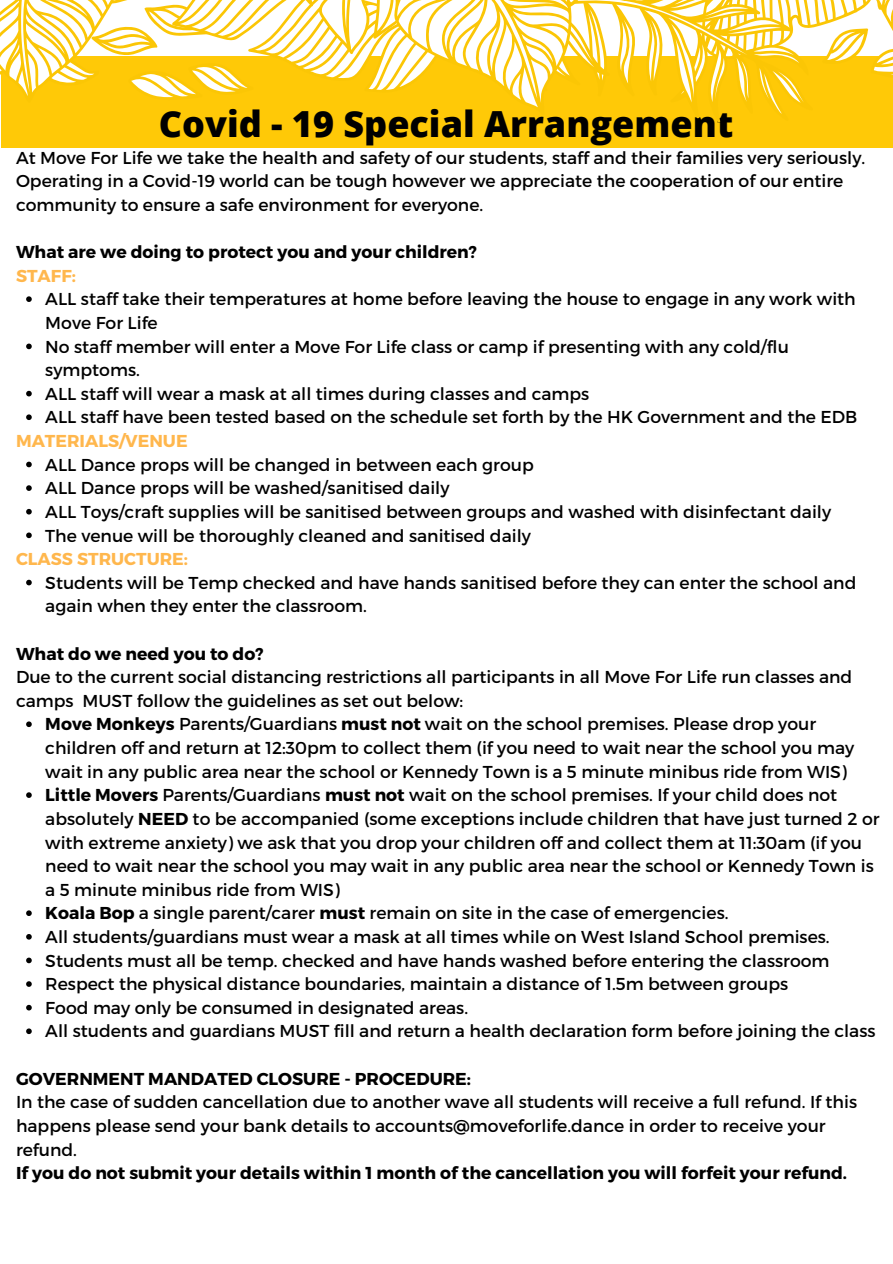
<style>
.page{position:relative;width:893px;height:1264px;background:#fff}
.page>*{position:absolute;margin:0;border:0;box-sizing:border-box;transform-origin:0 0}
.t1{font:800 36px "Open Sans";color:#000}
.t2{font:17.25px/23.5px "Montserrat";color:#000}
.t3{font:700 17.25px "Montserrat";color:#000}
.t4{font:700 17.25px "Montserrat";color:#ffb74d}
.s1{font-weight:700}
</style>
<div class="page">
<div style="left:1px;top:56px;width:891px;height:91px;background:#ffc907"></div>
<svg style="left:26px;top:296px;width:6px;height:6px"></svg>
<svg style="left:26px;top:343px;width:6px;height:6px"></svg>
<svg style="left:26px;top:391px;width:6px;height:5px"></svg>
<svg style="left:26px;top:414px;width:6px;height:6px"></svg>
<svg style="left:26px;top:461px;width:6px;height:6px"></svg>
<svg style="left:26px;top:485px;width:6px;height:6px"></svg>
<svg style="left:26px;top:509px;width:6px;height:5px"></svg>
<svg style="left:26px;top:532px;width:6px;height:6px"></svg>
<svg style="left:26px;top:579px;width:6px;height:6px"></svg>
<svg style="left:26px;top:721px;width:6px;height:6px"></svg>
<svg style="left:26px;top:792px;width:6px;height:6px"></svg>
<svg style="left:26px;top:910px;width:6px;height:6px"></svg>
<svg style="left:26px;top:934px;width:6px;height:5px"></svg>
<svg style="left:26px;top:957px;width:6px;height:6px"></svg>
<svg style="left:26px;top:981px;width:6px;height:5px"></svg>
<svg style="left:26px;top:1004px;width:6px;height:6px"></svg>
<svg style="left:26px;top:1028px;width:6px;height:6px"></svg>
<svg style="left:0;top:0;width:892px;height:114px"></svg>
<h1 class="t1" style="left:159px;top:98px;width:576px">Covid - 19 Special Arrangement</h1>
<p class="t2" style="left:16px;top:145px;width:850px">At Move For Life we take the health and safety of our students, staff and their families very seriously.<br>Operating in a Covid-19 world can be tough however we appreciate the cooperation of our entire community to ensure a safe environment for everyone.</p>
<p class="t3" style="left:16px;top:241px;width:462px">What are we doing to protect you and your children?</p>
<p class="t4" style="left:16px;top:264px;width:61px">STAFF:</p>
<p class="t2" style="left:45px;top:286px;width:813px">ALL staff take their temperatures at home before leaving the house to engage in any work with Move For Life<br>No staff member will enter a Move For Life class or camp if presenting with any cold/flu symptoms.<br>ALL staff will wear a mask at all times during classes and camps<br>ALL staff have been tested based on the schedule set forth by the HK Government and the EDB</p>
<p class="t2" style="left:45px;top:452px;width:787px">ALL Dance props will be changed in between each group<br>ALL Dance props will be washed/sanitised daily<br>ALL Toys/craft supplies will be sanitised between groups and washed with disinfectant daily The venue will be thoroughly cleaned and sanitised daily</p>
<p class="t2" style="left:45px;top:570px;width:812px">Students will be Temp checked and have hands sanitised before they can enter the school and again when they enter the classroom.</p>
<p class="t4" style="left:16px;top:429px;width:173px">MATERIALS/VENUE</p>
<p class="t4" style="left:16px;top:548px;width:173px">CLASS STRUCTURE:</p>
<p class="t3" style="left:16px;top:642px;width:249px">What do we need you to do?</p>
<p class="t2" style="left:16px;top:664px;width:837px">Due to the current social distancing restrictions all participants in all Move For Life run classes and camps MUST follow the guidelines as set out below:</p>
<p class="t2" style="left:45px;top:711px;width:835px"><span class="s1">Move Monkeys</span> Parents/Guardians <span class="s1">must not</span> wait on the school premises. Please drop your children off and return at 12:30pm to collect them (if you need to wait near the school you may wait in any public area near the school or Kennedy Town is a 5 minute minibus ride from WIS)<br><span class="s1">Little Movers</span> Parents/Guardians <span class="s1">must not</span> wait on the school premises. If your child does not absolutely <span class="s1">NEED</span> to be accompanied (some exceptions include children that have just turned 2 or with extreme anxiety) we ask that you drop your children off and collect them at 11:30am (if you need to wait near the school you may wait in any public area near the school or Kennedy Town is a 5 minute minibus ride from WIS)<br><span class="s1">Koala Bop</span> a single parent/carer <span class="s1">must</span> remain on site in the case of emergencies.<br>All students/guardians must wear a mask at all times while on West Island School premises.<br>Students must all be temp. checked and have hands washed before entering the classroom Respect the physical distance boundaries, maintain a distance of 1.5m between groups<br>Food may only be consumed in designated areas.<br>All students and guardians MUST fill and return a health declaration form before joining the class</p>
<p class="t3" style="left:16px;top:1067px;width:456px">GOVERNMENT MANDATED CLOSURE - PROCEDURE:</p>
<p class="t2" style="left:16px;top:1089px;width:842px">In the case of sudden cancellation due to another wave all students will receive a full refund. If this happens please send your bank details to accounts@moveforlife.dance in order to receive your refund.</p>
<p class="t3" style="left:16px;top:1161px;width:832px">If you do not submit your details within 1 month of the cancellation you will forfeit your refund.</p>
</div>
